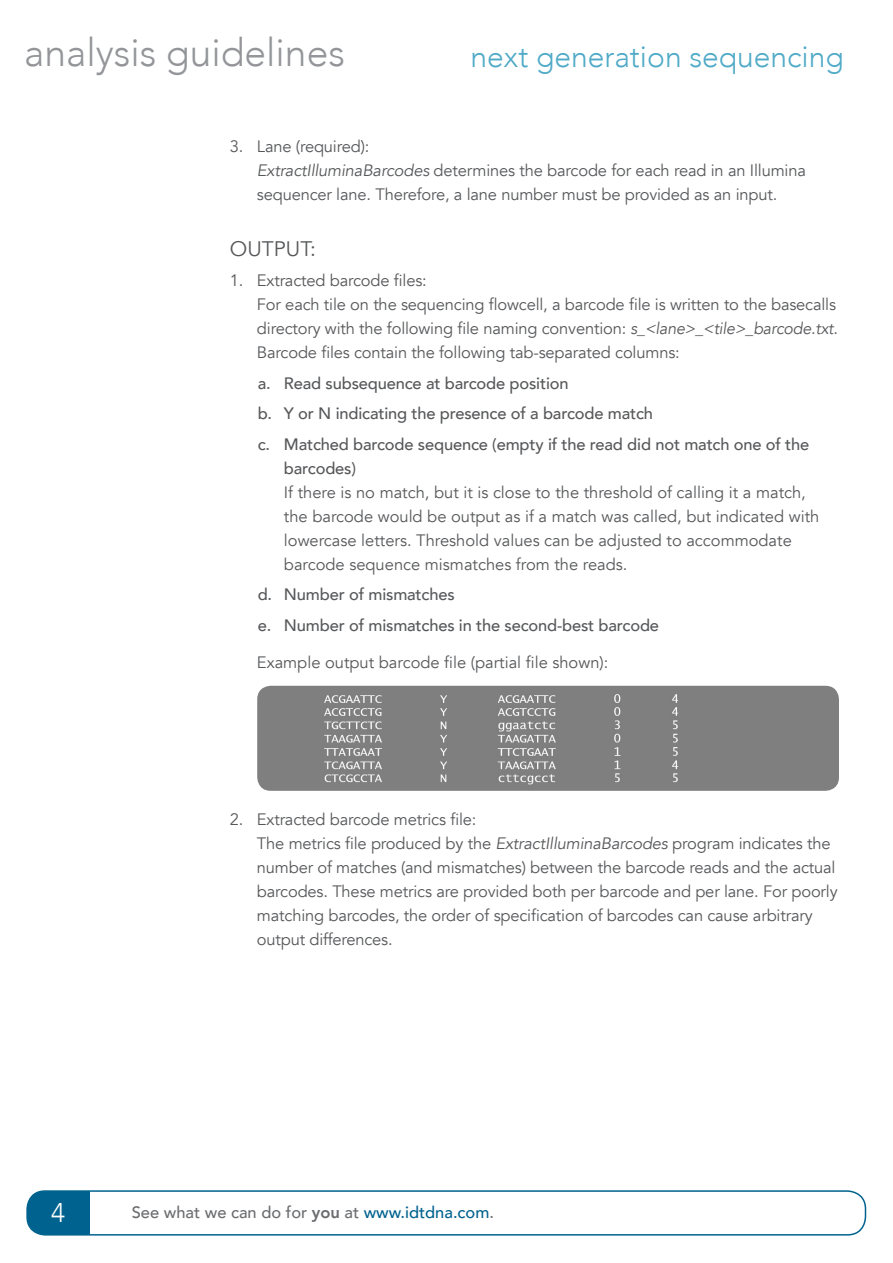
<style>
.page{position:relative;width:893px;height:1263px;background:#fff}
.page>*{position:absolute;margin:0;border:0;box-sizing:border-box;transform-origin:0 0}
.t1{font:300 39px "Avenir";color:#939598}
.t2{font:300 30px "Avenir";color:#50aac7}
.t3{font:300 27px "Avenir";color:#fff}
.t4{font:21px "Avenir";color:#57585a}
.BodyCopy{font:16.5px/24px "Avenir";letter-spacing:-.01em;color:#57585a}
.t5{font:500 16.5px "Avenir";letter-spacing:-.01em;color:#57585a}
.t6{font:500 16.5px "Avenir";color:#6c6d70}
.s1{font-style:italic}
.s2{font-weight:500}
.s3{font-weight:800}
.s4{color:#00628e}
</style>
<div class="page">
<div style="left:27px;top:1191px;width:63px;height:44px;background:#00628e"></div>
<div style="left:26px;top:1190px;width:840px;height:45px;border:2px solid #00628e;border-radius:18px"></div>
<img style="left:257px;top:686px;width:582px;height:105px">
<h1 class="t1" style="left:24px;top:29px;width:322px">analysis guidelines</h1>
<h2 class="t2" style="left:471px;top:39px;width:375px">next generation sequencing</h2>
<p class="BodyCopy" style="left:257px;top:134px;width:550px;text-indent:-27px">3. Lane (required):<br><span class="s1">ExtractIlluminaBarcodes</span> determines the barcode for each read in an Illumina sequencer lane. Therefore, a lane number must be provided as an input.</p>
<h3 class="t4" style="left:230px;top:236px;width:87px">OUTPUT:</h3>
<p class="BodyCopy" style="left:257px;top:269px;width:582px;text-indent:-27px">1. Extracted barcode files:<br>For each tile on the sequencing flowcell, a barcode file is written to the basecalls directory with the following file naming convention: <span class="s1">s_&lt;lane&gt;_&lt;tile&gt;_barcode.txt</span>.<br>Barcode files contain the following tab-separated columns:</p>
<p class="t5" style="left:258px;top:369px;width:312px">a. Read subsequence at barcode position</p>
<p class="t5" style="left:258px;top:399px;width:397px">b. Y or N indicating the presence of a barcode match</p>
<p class="BodyCopy" style="left:284px;top:432px;width:537px;text-indent:-26px"><span class="s2">c. Matched barcode sequence (empty if the read did not match one of the barcodes)<br></span>If there is no match, but it is close to the threshold of calling it a match, the barcode would be output as if a match was called, but indicated with lowercase letters. Threshold values can be adjusted to accommodate barcode sequence mismatches from the reads.</p>
<p class="t5" style="left:258px;top:580px;width:199px">d. Number of mismatches</p>
<p class="t5" style="left:258px;top:611px;width:403px">e. Number of mismatches in the second-best barcode</p>
<p class="BodyCopy" style="left:257px;top:650px;width:353px">Example output barcode file (partial file shown):</p>
<p class="BodyCopy" style="left:257px;top:808px;width:582px;text-indent:-27px">2. Extracted barcode metrics file:<br>The metrics file produced by the <span class="s1">ExtractIlluminaBarcodes</span> program indicates the number of matches (and mismatches) between the barcode reads and the actual barcodes. These metrics are provided both per barcode and per lane. For poorly matching barcodes, the order of specification of barcodes can cause arbitrary output differences.</p>
<h3 class="t3" style="left:51px;top:1197px;width:16px">4</h3>
<p class="t6" style="left:132px;top:1198px;width:364px">See what we can do for <span class="s3">you</span> at <span class="s4">www.idtdna.com</span>.</p>
</div>
